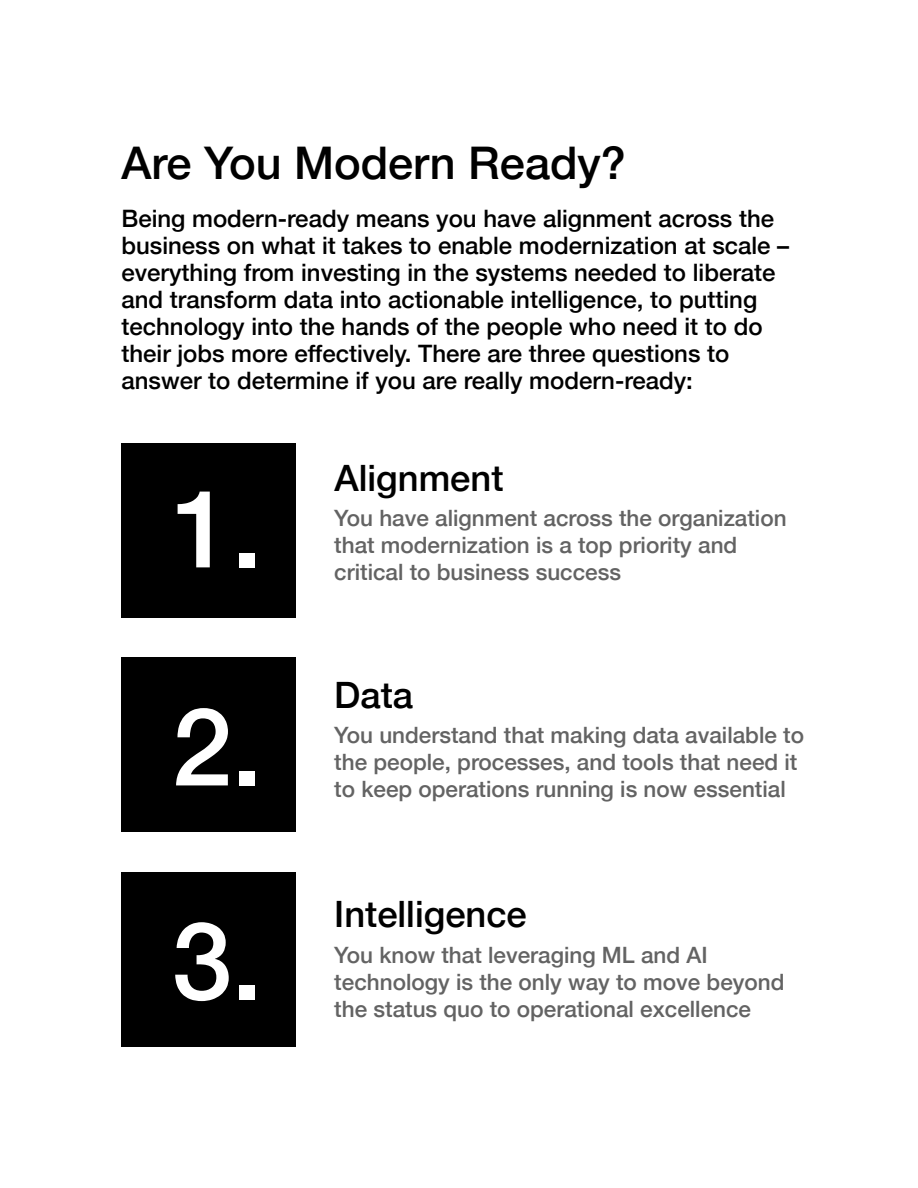
<style>
.page{position:relative;width:918px;height:1188px;background:#fff}
.page>*{position:absolute;margin:0;border:0;box-sizing:border-box;transform-origin:0 0}
.t1{font:500 108.3px/216.1px "Helvetica Neue";color:#fff;text-align:justify}
.t2{font:500 45px "Helvetica Neue";color:#000}
.t3{font:500 36.3px "Helvetica Neue";color:#000}
.t4{font:500 24px/27px "Helvetica Neue";color:#000}
.t5{font:500 22.5px/27px "Helvetica Neue";color:#636363}
</style>
<div class="page">
<div style="left:122px;top:443px;width:174px;height:175px;background:#000"></div>
<div style="left:122px;top:657px;width:174px;height:175px;background:#000"></div>
<div style="left:122px;top:872px;width:174px;height:175px;background:#000"></div>
<h2 class="t2" style="left:122px;top:127px;width:506px">Are You Modern Ready?</h2>
<p class="t4" style="left:122px;top:203px;width:669px">Being modern-ready means you have alignment across the business on what it takes to enable modernization at scale – everything from investing in the systems needed to liberate and transform data into actionable intelligence, to putting technology into the hands of the people who need it to do their jobs more effectively. There are three questions to answer to determine if you are really modern-ready:</p>
<h1 class="t1" style="left:172px;top:412px;width:92px">1.<br>2.<br>3.</h1>
<h3 class="t3" style="left:335px;top:449px;width:170px">Alignment</h3>
<p class="t5" style="left:334px;top:503px;width:454px">You have alignment across the organization that modernization is a top priority and critical to business success</p>
<h3 class="t3" style="left:334px;top:666px;width:80px">Data</h3>
<p class="t5" style="left:334px;top:719px;width:471px">You understand that making data available to the people, processes, and tools that need it to keep operations running is now essential</p>
<h3 class="t3" style="left:334px;top:885px;width:194px">Intelligence</h3>
<p class="t5" style="left:334px;top:939px;width:452px">You know that leveraging ML and AI technology is the only way to move beyond the status quo to operational excellence</p>
</div>
